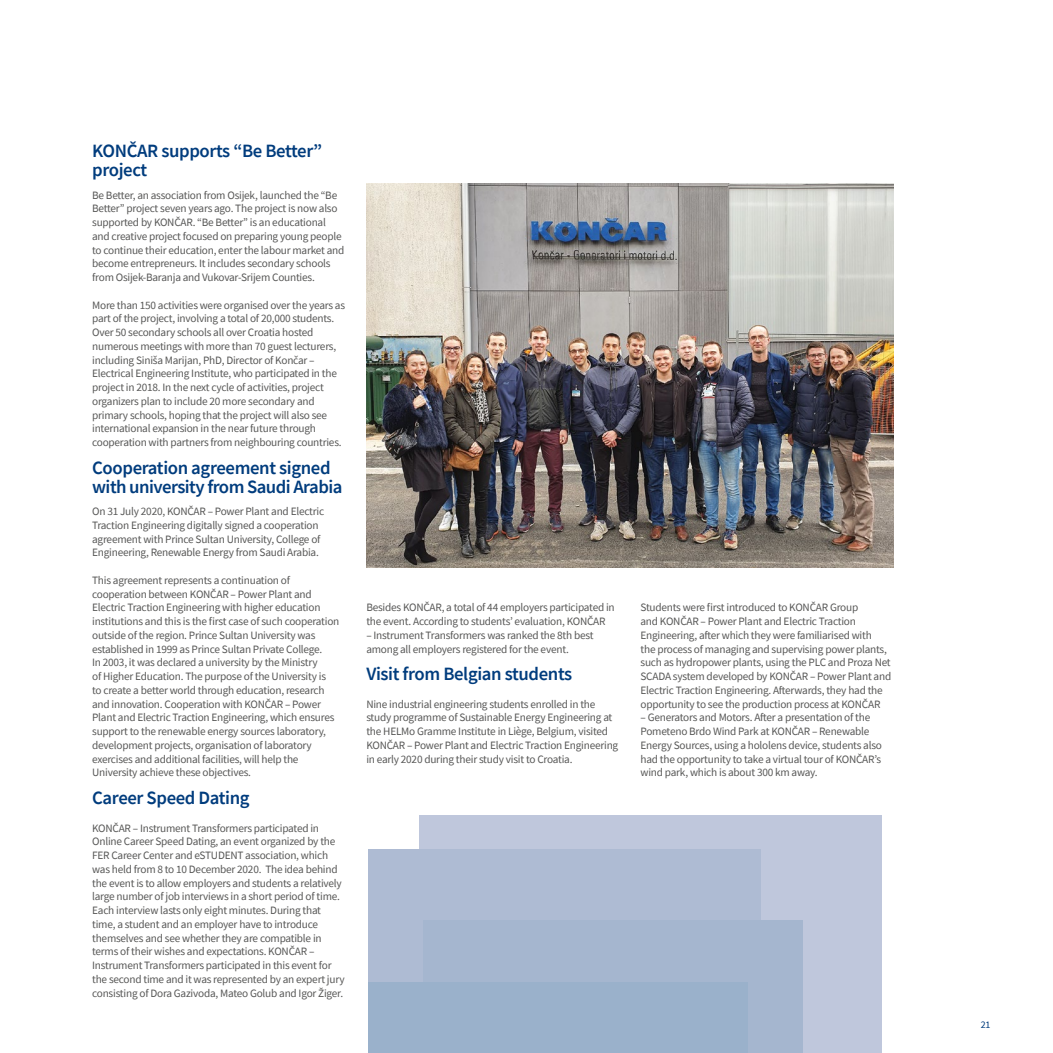
<style>
.page{position:relative;width:1053px;height:1053px;background:#fff}
.page>*{position:absolute;margin:0;border:0;box-sizing:border-box;transform-origin:0 0}
.t1{font:600 18.75px/18.8px "Source Sans Pro";letter-spacing:-.02em;color:#003c7d}
.t2{font:11.25px/13.8px "Source Sans Pro";letter-spacing:-.02em;color:#575756}
.t3{font:10px "Source Sans Pro";color:#003c7d}
</style>
<div class="page">
<img style="left:366px;top:183px;width:527px;height:384px">
<div style="left:419px;top:815px;width:462px;height:237px;background:#bfc7dc"></div>
<div style="left:368px;top:848px;width:392px;height:204px;background:#aebbd3"></div>
<div style="left:423px;top:920px;width:379px;height:132px;background:#a5b6cf"></div>
<div style="left:368px;top:981px;width:379px;height:71px;background:#9ab1cb"></div>
<h1 class="t1" style="left:92px;top:141px;width:231px">KONČAR supports “Be Better” project</h1>
<p class="t2" style="left:92px;top:188px;width:254px">Be Better, an association from Osijek, launched the “Be Better” project seven years ago. The project is now also supported by KONČAR. “Be Better” is an educational and creative project focused on preparing young people to continue their education, enter the labour market and become entrepreneurs. It includes secondary schools from Osijek-Baranja and Vukovar-Srijem Counties.</p>
<p class="t2" style="left:92px;top:298px;width:254px">More than 150 activities were organised over the years as part of the project, involving a total of 20,000 students.<br>Over 50 secondary schools all over Croatia hosted numerous meetings with more than 70 guest lecturers, including Siniša Marijan, PhD, Director of Končar – Electrical Engineering Institute, who participated in the project in 2018. In the next cycle of activities, project organizers plan to include 20 more secondary and primary schools, hoping that the project will also see international expansion in the near future through cooperation with partners from neighbouring countries.</p>
<h1 class="t1" style="left:92px;top:458px;width:252px">Cooperation agreement signed with university from Saudi Arabia</h1>
<p class="t2" style="left:92px;top:504px;width:233px">On 31 July 2020, KONČAR – Power Plant and Electric Traction Engineering digitally signed a cooperation agreement with Prince Sultan University, College of Engineering, Renewable Energy from Saudi Arabia.</p>
<p class="t2" style="left:92px;top:573px;width:249px">This agreement represents a continuation of cooperation between KONČAR – Power Plant and Electric Traction Engineering with higher education institutions and this is the first case of such cooperation outside of the region. Prince Sultan University was established in 1999 as Prince Sultan Private College.<br>In 2003, it was declared a university by the Ministry<br>of Higher Education. The purpose of the University is<br>to create a better world through education, research and innovation. Cooperation with KONČAR – Power Plant and Electric Traction Engineering, which ensures support to the renewable energy sources laboratory, development projects, organisation of laboratory exercises and additional facilities, will help the University achieve these objectives.</p>
<h1 class="t1" style="left:92px;top:788px;width:159px">Career Speed Dating</h1>
<p class="t2" style="left:92px;top:820px;width:254px">KONČAR – Instrument Transformers participated in Online Career Speed Dating, an event organized by the FER Career Center and eSTUDENT association, which was held from 8 to 10 December 2020. The idea behind the event is to allow employers and students a relatively large number of job interviews in a short period of time.<br>Each interview lasts only eight minutes. During that time, a student and an employer have to introduce themselves and see whether they are compatible in terms of their wishes and expectations. KONČAR – Instrument Transformers participated in this event for the second time and it was represented by an expert jury consisting of Dora Gazivoda, Mateo Golub and Igor Žiger.</p>
<p class="t2" style="left:366px;top:600px;width:250px">Besides KONČAR, a total of 44 employers participated in the event. According to students’ evaluation, KONČAR</p>
<p class="t2" style="left:366px;top:628px;width:229px">– Instrument Transformers was ranked the 8th best among all employers registered for the event.</p>
<h1 class="t1" style="left:366px;top:664px;width:207px">Visit from Belgian students</h1>
<p class="t2" style="left:366px;top:697px;width:253px">Nine industrial engineering students enrolled in the study programme of Sustainable Energy Engineering at the HELMo Gramme Institute in Liège, Belgium, visited KONČAR – Power Plant and Electric Traction Engineering in early 2020 during their study visit to Croatia.</p>
<p class="t2" style="left:640px;top:600px;width:252px">Students were first introduced to KONČAR Group<br>and KONČAR – Power Plant and Electric Traction Engineering, after which they were familiarised with<br>the process of managing and supervising power plants, such as hydropower plants, using the PLC and Proza Net SCADA system developed by KONČAR – Power Plant and Electric Traction Engineering. Afterwards, they had the opportunity to see the production process at KONČAR</p>
<p class="t2" style="left:640px;top:710px;width:243px">– Generators and Motors. After a presentation of the Pometeno Brdo Wind Park at KONČAR – Renewable Energy Sources, using a hololens device, students also had the opportunity to take a virtual tour of KONČAR’s wind park, which is about 300 km away.</p>
<p class="t3" style="left:980px;top:1018px;width:11px">21</p>
</div>
